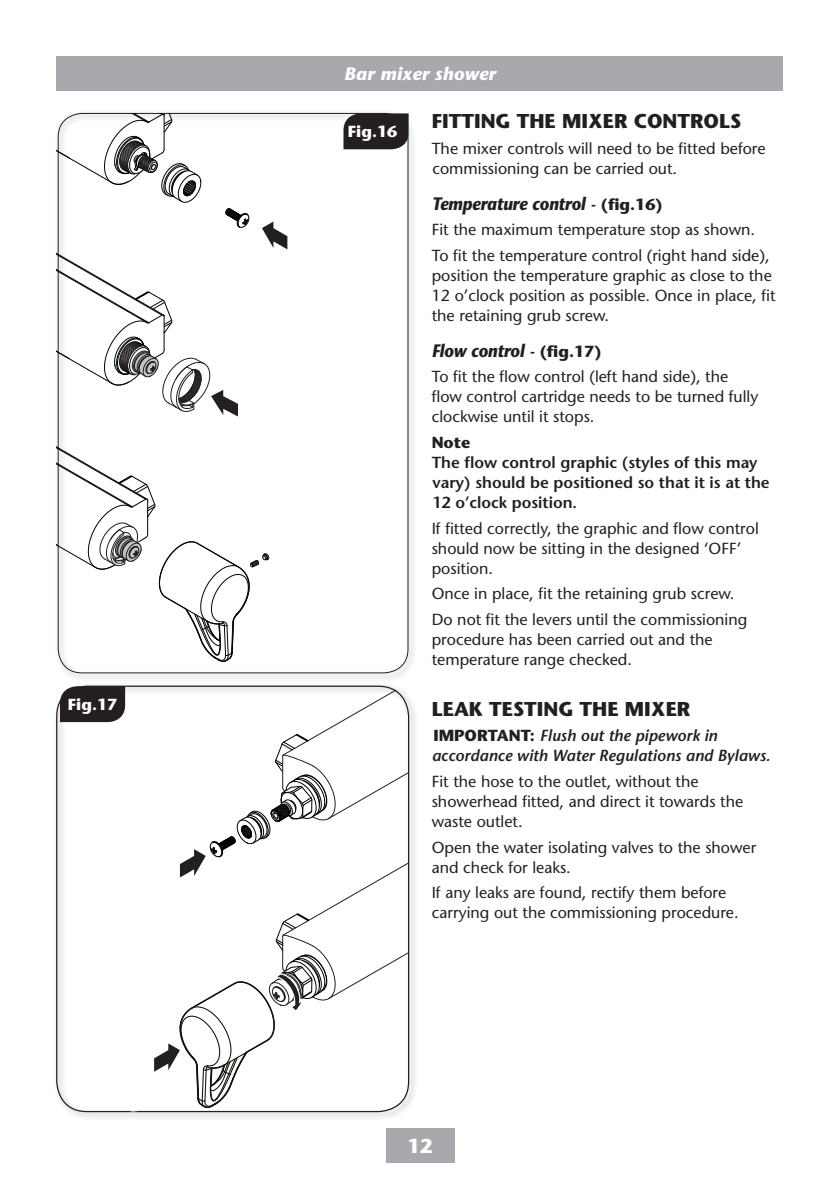
<style>
.page{position:relative;width:840px;height:1191px;background:#fff}
.page>*{position:absolute;margin:0;border:0;box-sizing:border-box;transform-origin:0 0}
._03_Body_text_8pt_IT{font:700 20px "Stone Sans Std";color:#231f20}
._01_Heading_10pt_Bol{font:700 20px "Stone Sans Std";color:#231f20}
.t1{font:700 20px "Stone Sans Std";color:#fff}
._02_Sub_Head_9pt_BOL{font:italic 700 18px "Stone Sans Std";letter-spacing:-.01em;color:#231f20;scale:.9 1}
.t2{font:italic 700 18px "Stone Sans Std";letter-spacing:.01em;color:#fff}
._03_Body_text_8pt_IT-2{font:500 16px/20px "Stone Sans Std";color:#231f20}
._04_Hanging_indent_8{font:500 16px/20px "Stone Sans Std";color:#231f20}
._03_Body_text_8pt_IT-3{font:600 16px/20px "Stone Sans Std";color:#231f20}
._04_Hanging_indent_8-2{font:italic 600 16px/20px "Stone Sans Std";color:#231f20}
.t3{font:700 16px "Stone Sans Std";color:#fff}
._03_Body_text_8pt_IT-4{font:700 16px "Stone Sans Std";color:#231f20}
.s1{font-style:normal;font-size:16px}
.s2{font-weight:700;font-style:normal}
</style>
<div class="page">
<div style="left:57px;top:57px;width:725px;height:34px;background:#a8a9ad"></div>
<div style="left:386px;top:1128px;width:68px;height:34px;background:#a8a9ad"></div>
<div style="left:54px;top:109px;width:363px;height:573px;background:#231f20;opacity:.5"></div>
<svg style="left:343px;top:113px;width:65px;height:36px;background:#2d292a"></svg>
<div style="left:53px;top:682px;width:365px;height:438px;background:#231f20;opacity:.5"></div>
<svg style="left:131px;top:893px;width:252px;height:220px"></svg>
<svg style="left:154px;top:690px;width:254px;height:419px"></svg>
<svg style="left:57px;top:113px;width:230px;height:549px"></svg>
<div style="left:60px;top:686px;width:65px;height:36px;background:#231f20"></div>
<p class="t3" style="left:68px;top:695px;width:51px">Fig.17</p>
<p class="t2" style="left:344px;top:63px;width:153px">Bar mixer shower</p>
<p class="t3" style="left:348px;top:122px;width:51px">Fig.16</p>
<p class="_03_Body_text_8pt_IT" style="left:431px;top:109px;width:311px">FITTING THE MIXER CONTROLS</p>
<p class="_03_Body_text_8pt_IT-2" style="left:431px;top:138px;width:335px">The mixer controls will need to be fitted before commissioning can be carried out.</p>
<p class="_02_Sub_Head_9pt_BOL" style="left:431px;top:192px;width:258px">Temperature control - <span class="s1">(fig.16)</span></p>
<p class="_03_Body_text_8pt_IT-2" style="left:431px;top:220px;width:325px">Fit the maximum temperature stop as shown.</p>
<p class="_03_Body_text_8pt_IT-2" style="left:431px;top:245px;width:345px">To fit the temperature control (right hand side), position the temperature graphic as close to the 12 o’clock position as possible. Once in place, fit the retaining grub screw.</p>
<p class="_02_Sub_Head_9pt_BOL" style="left:431px;top:339px;width:190px">Flow control - <span class="s1">(fig.17)</span></p>
<p class="_03_Body_text_8pt_IT-2" style="left:431px;top:367px;width:328px">To fit the flow control (left hand side), the flow control cartridge needs to be turned fully clockwise until it stops.</p>
<p class="_03_Body_text_8pt_IT-4" style="left:431px;top:433px;width:40px">Note</p>
<p class="_03_Body_text_8pt_IT-3" style="left:431px;top:452px;width:339px">The flow control graphic (styles of this may vary) should be positioned so that it is at the<br>12 o’clock position.</p>
<p class="_03_Body_text_8pt_IT-2" style="left:431px;top:518px;width:328px">If fitted correctly, the graphic and flow control should now be sitting in the designed ‘OFF’ position.</p>
<p class="_03_Body_text_8pt_IT-2" style="left:431px;top:584px;width:304px">Once in place, fit the retaining grub screw.</p>
<p class="_03_Body_text_8pt_IT-2" style="left:431px;top:609px;width:317px">Do not fit the levers until the commissioning procedure has been carried out and the temperature range checked.</p>
<p class="_01_Heading_10pt_Bol" style="left:431px;top:697px;width:260px">LEAK TESTING THE MIXER</p>
<p class="_04_Hanging_indent_8-2" style="left:431px;top:726px;width:340px"><span class="s2">IMPORTANT:</span> Flush out the pipework in accordance with Water Regulations and Bylaws.</p>
<p class="_04_Hanging_indent_8" style="left:431px;top:771px;width:313px">Fit the hose to the outlet, without the showerhead fitted, and direct it towards the waste outlet.</p>
<p class="_04_Hanging_indent_8" style="left:431px;top:837px;width:326px">Open the water isolating valves to the shower and check for leaks.</p>
<p class="_04_Hanging_indent_8" style="left:431px;top:883px;width:308px">If any leaks are found, rectify them before carrying out the commissioning procedure.</p>
<p class="t1" style="left:407px;top:1134px;width:27px">12</p>
</div>
